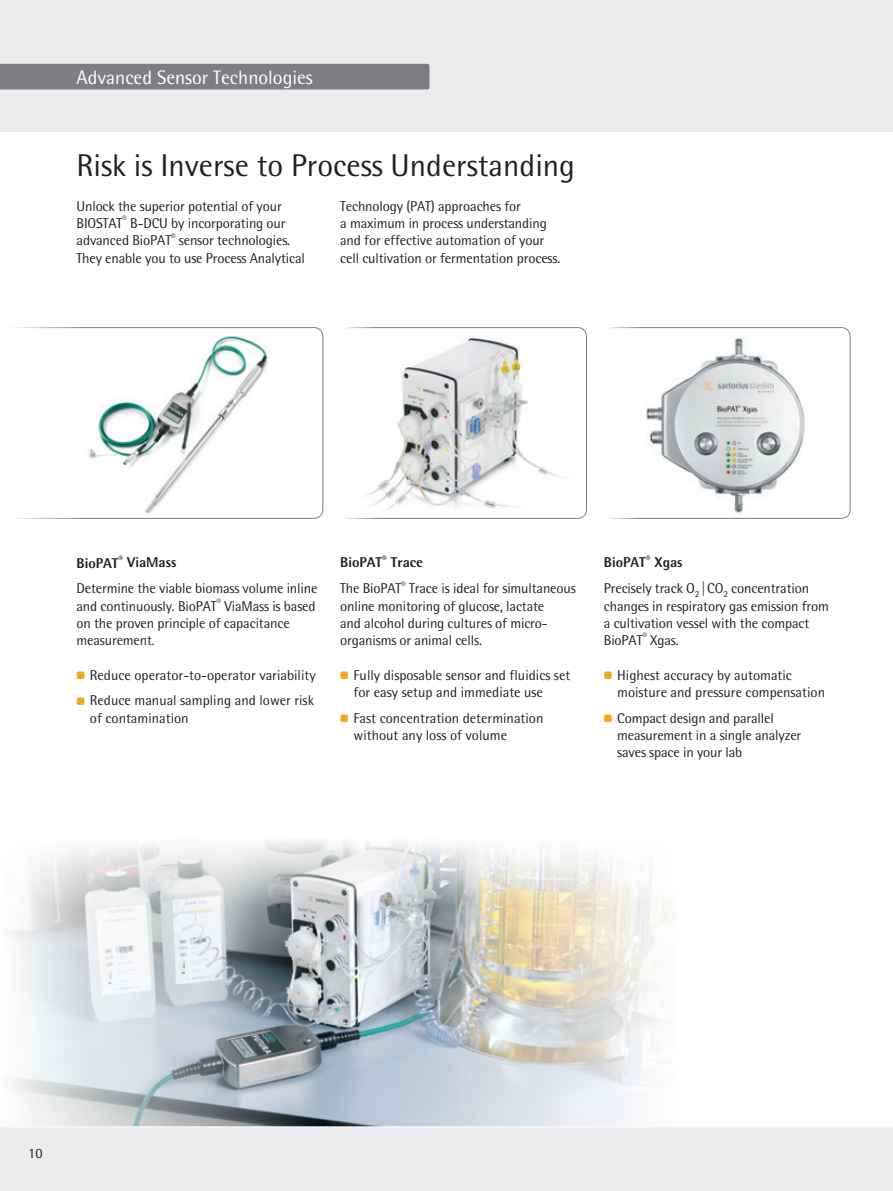
<style>
.page{position:relative;width:893px;height:1191px;background:#fff}
.page>*{position:absolute;margin:0;border:0;box-sizing:border-box;transform-origin:0 0}
.t1{font:31.5px "Sartorius Rotis Sans 2013";color:#231f20}
.t2{font:19.5px "Sartorius Rotis Sans 2013";color:#fff}
.t3{font:14.25px/17.2px "Sartorius Rotis Sans 2013";letter-spacing:-.01em;color:#231f20}
.s1{font-weight:800}
.s2{color:#f9a51b}
</style>
<div class="page">
<img style="left:12px;top:840px;width:655px;height:286px">
<svg style="left:15px;top:327px;width:308px;height:192px"></svg>
<img style="left:365px;top:328px;width:221px;height:190px">
<div style="left:340px;top:327px;width:247px;height:192px;border:1px solid #7c7e81;border-radius:9px"></div>
<img style="left:607px;top:328px;width:243px;height:190px">
<div style="left:604px;top:327px;width:246px;height:192px;border:1px solid #7c7e81;border-radius:9px"></div>
<div style="left:0;top:0;width:893px;height:132px;background:#ececee"></div>
<div style="left:0;top:1126px;width:893px;height:65px;background:#ececee"></div>
<div style="left:0;top:64px;width:429px;height:25px;background:#7c7e81"></div>
<h2 class="t2" style="left:77px;top:66px;width:238px">Advanced Sensor Technologies</h2>
<h1 class="t1" style="left:77px;top:147px;width:500px">Risk is Inverse to Process Understanding</h1>
<p class="t3" style="left:77px;top:197px;width:230px">Unlock the superior potential of your BIOSTAT<sup>®</sup> B-DCU by incorporating our advanced BioPAT<sup>®</sup> sensor technologies.<br>They enable you to use Process Analytical</p>
<p class="t3" style="left:340px;top:197px;width:222px">Technology (PAT) approaches for<br>a maximum in process understanding and for effective automation of your cell cultivation or fermentation process.</p>
<p class="t3" style="left:77px;top:549px;width:242px;line-height:25.8px"><span class="s1">BioPAT</span><sup>®</sup> <span class="s1">ViaMass<br></span>Determine the viable biomass volume inline</p>
<p class="t3" style="left:77px;top:597px;width:241px">and continuously. BioPAT<sup>®</sup> ViaMass is based on the proven principle of capacitance measurement.</p>
<p class="t3" style="left:77px;top:666px;width:241px"><span class="s2">●</span> Reduce operator-to-operator variability</p>
<p class="t3" style="left:90px;top:691px;width:226px;text-indent:-13px"><span class="s2">●</span> Reduce manual sampling and lower risk of contamination</p>
<p class="t3" style="left:340px;top:549px;width:237px;line-height:25.8px"><span class="s1">BioPAT</span><sup>®</sup> <span class="s1">Trace<br></span>The BioPAT<sup>®</sup> Trace is ideal for simultaneous</p>
<p class="t3" style="left:340px;top:597px;width:207px;text-align:justify">online monitoring of glucose, lactate and alcohol during cultures of micro&shy;organisms or animal cells.</p>
<p class="t3" style="left:354px;top:666px;width:218px;text-indent:-13px"><span class="s2">●</span> Fully disposable sensor and fluidics set for easy setup and immediate use</p>
<p class="t3" style="left:354px;top:709px;width:191px;text-indent:-13px"><span class="s2">●</span> Fast concentration determination without any loss of volume</p>
<p class="t3" style="left:604px;top:549px;width:207px;line-height:25.8px"><span class="s1">BioPAT</span><sup>®</sup> <span class="s1">Xgas<br></span>Precisely track O<sub>2</sub> |CO<sub>2</sub> concentration</p>
<p class="t3" style="left:604px;top:597px;width:227px">changes in respiratory gas emission from a cultivation vessel with the compact<br>BioPAT<sup>®</sup> Xgas.</p>
<p class="t3" style="left:617px;top:666px;width:209px;text-indent:-13px"><span class="s2">●</span> Highest accuracy by automatic moisture and pressure compensation</p>
<p class="t3" style="left:617px;top:709px;width:186px;text-indent:-13px"><span class="s2">●</span> Compact design and parallel measurement in a single analyzer saves space in your lab</p>
<p class="t3" style="left:28px;top:1144px;width:16px">10</p>
</div>
